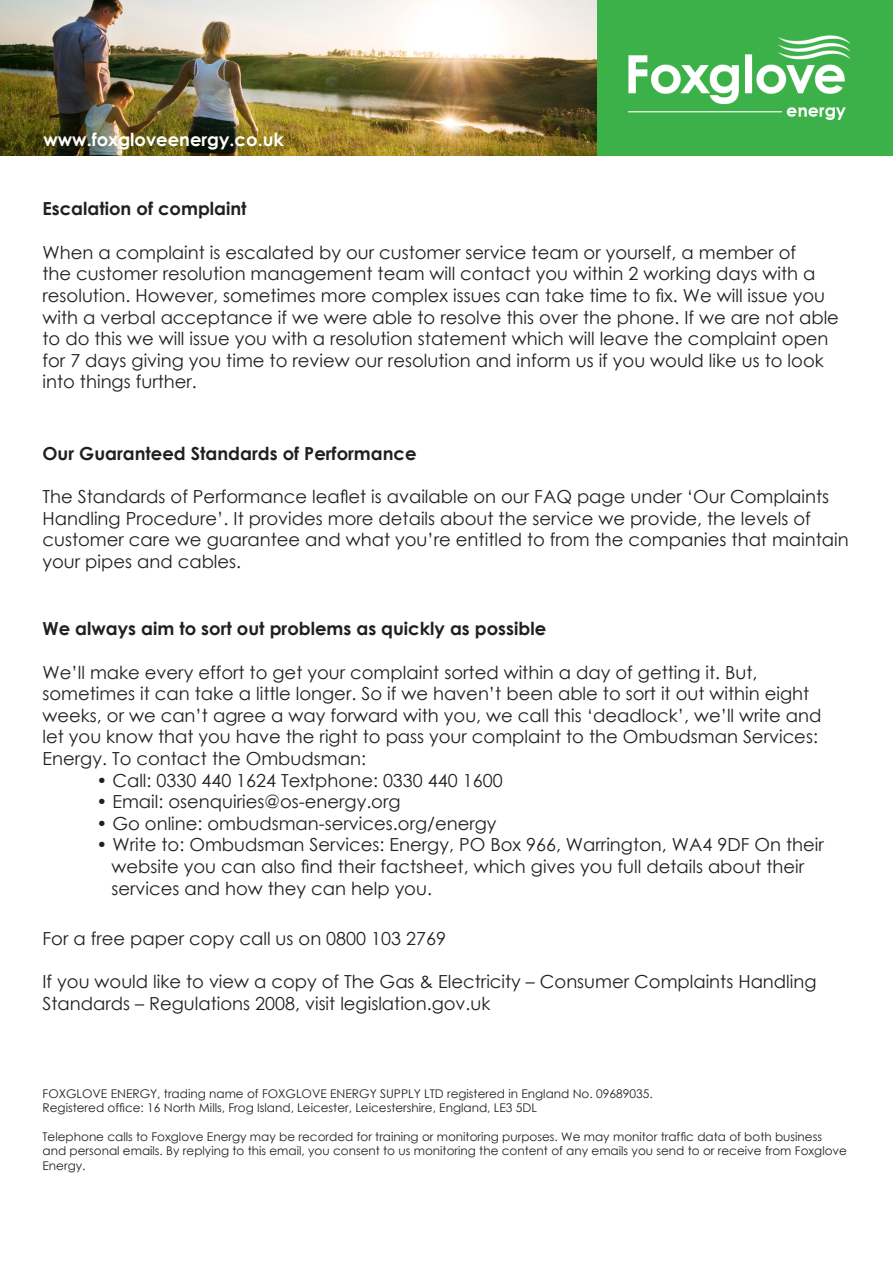
<style>
.page{position:relative;width:893px;height:1263px;background:#fff}
.page>*{position:absolute;margin:0;border:0;box-sizing:border-box;transform-origin:0 0}
.Body_Copy{font:18px/21.6px "Century Gothic";color:#231f20}
.Body_Copy-2{font:700 18px "Century Gothic";color:#231f20}
.t1{font:700 18px "Century Gothic";color:#fff}
.Body_Copy-3{font:12px/14.4px "Century Gothic";color:#231f20}
</style>
<div class="page">
<div style="left:0;top:0;width:893px;height:156px;background:#3cb049"></div>
<img style="left:0;top:0;width:596px;height:156px">
<img style="left:628px;top:35px;width:223px;height:85px">
<p class="t1" style="left:43px;top:126px;width:242px">www.foxgloveenergy.co.uk</p>
<p class="Body_Copy-2" style="left:43px;top:195px;width:206px">Escalation of complaint</p>
<p class="Body_Copy" style="left:43px;top:241px;width:798px">When a complaint is escalated by our customer service team or yourself, a member of<br>the customer resolution management team will contact you within 2 working days with a resolution. However, sometimes more complex issues can take time to fix. We will issue you with a verbal acceptance if we were able to resolve this over the phone. If we are not able to do this we will issue you with a resolution statement which will leave the complaint open for 7 days giving you time to review our resolution and inform us if you would like us to look into things further.</p>
<p class="Body_Copy-2" style="left:43px;top:440px;width:376px">Our Guaranteed Standards of Performance</p>
<p class="Body_Copy" style="left:43px;top:486px;width:808px">The Standards of Performance leaflet is available on our FAQ page under ‘Our Complaints Handling Procedure’. It provides more details about the service we provide, the levels of customer care we guarantee and what you’re entitled to from the companies that maintain your pipes and cables.</p>
<p class="Body_Copy-2" style="left:43px;top:615px;width:505px">We always aim to sort out problems as quickly as possible</p>
<p class="Body_Copy" style="left:43px;top:661px;width:781px">We’ll make every effort to get your complaint sorted within a day of getting it. But, sometimes it can take a little longer. So if we haven’t been able to sort it out within eight weeks, or we can’t agree a way forward with you, we call this ‘deadlock’, we’ll write and let you know that you have the right to pass your complaint to the Ombudsman Services:<br>Energy. To contact the Ombudsman:</p>
<p class="Body_Copy" style="left:97px;top:769px;width:408px">• Call: 0330 440 1624 Textphone: 0330 440 1600</p>
<p class="Body_Copy" style="left:97px;top:791px;width:306px">• Email: osenquiries@os-energy.org</p>
<p class="Body_Copy" style="left:97px;top:812px;width:402px">• Go online: ombudsman-services.org/energy</p>
<p class="Body_Copy" style="left:111px;top:834px;width:714px;text-indent:-15px">• Write to: Ombudsman Services: Energy, PO Box 966, Warrington, WA4 9DF On their website you can also find their factsheet, which gives you full details about their services and how they can help you.</p>
<p class="Body_Copy" style="left:43px;top:927px;width:405px">For a free paper copy call us on 0800 103 2769</p>
<p class="Body_Copy" style="left:43px;top:970px;width:775px">If you would like to view a copy of The Gas &amp; Electricity – Consumer Complaints Handling<br>Standards – Regulations 2008, visit legislation.gov.uk</p>
<p class="Body_Copy-3" style="left:43px;top:1086px;width:612px">FOXGLOVE ENERGY, trading name of FOXGLOVE ENERGY SUPPLY LTD registered in England No. 09689035.</p>
<p class="Body_Copy-3" style="left:43px;top:1100px;width:496px">Registered office: 16 North Mills, Frog Island, Leicester, Leicestershire, England, LE3 5DL</p>
<p class="Body_Copy-3" style="left:43px;top:1129px;width:806px">Telephone calls to Foxglove Energy may be recorded for training or monitoring purposes. We may monitor traffic data of both business and personal emails. By replying to this email, you consent to us monitoring the content of any emails you send to or receive from Foxglove<br>Energy.</p>
</div>
